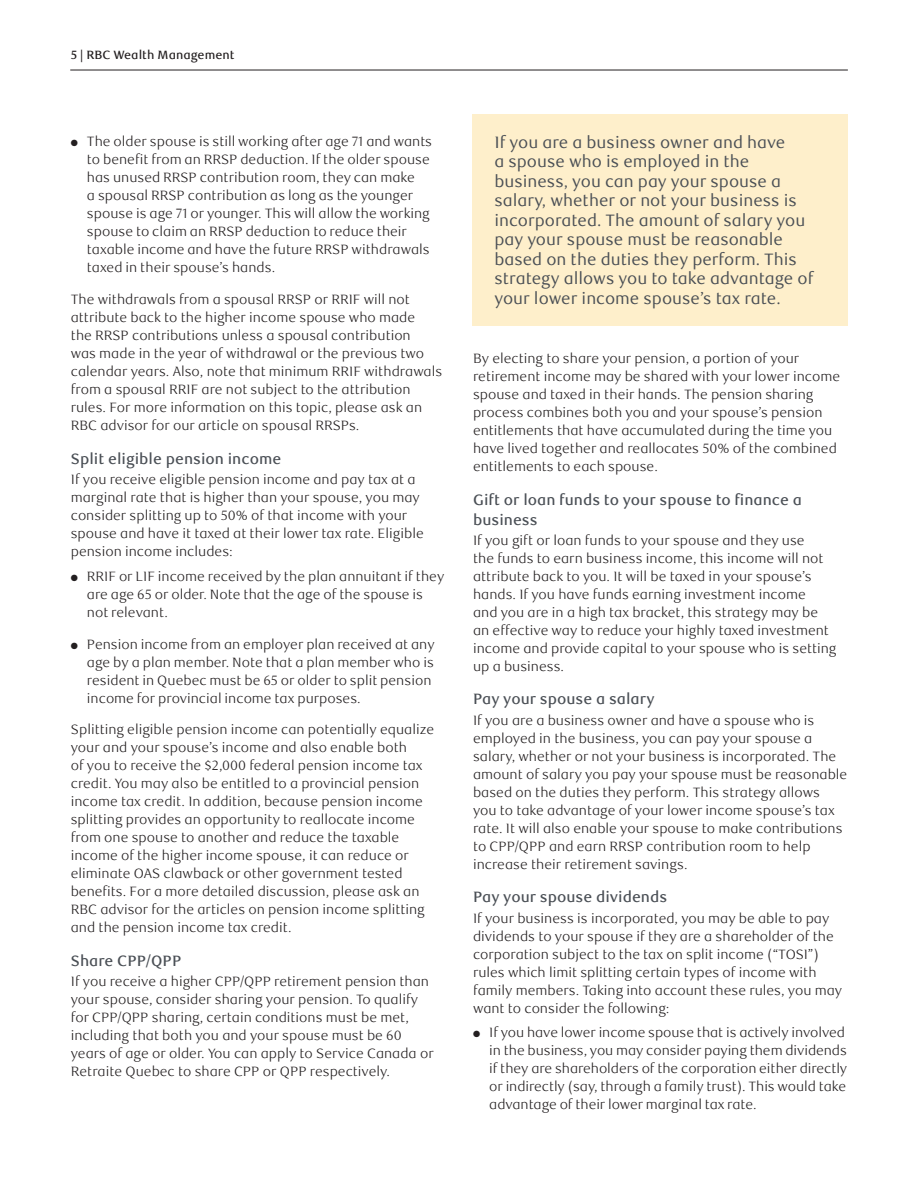
<style>
.page{position:relative;width:918px;height:1188px;background:#fff}
.page>*{position:absolute;margin:0;border:0;box-sizing:border-box;transform-origin:0 0}
.t1{font:16.5px/19.5px "RBC Text";color:#4a4f55}
._6-Subhead_L1{font:500 15px/19.5px "RBC Text";color:#4a4f55}
._5-Body_Copy{font:300 13.5px/18px "RBC Text";color:#231f20}
.t2{font:500 12px "RBC Text";color:#231f20}
</style>
<div class="page">
<hr style="left:70px;top:70px;width:778px;height:1px;background:#231f20">
<div style="left:473px;top:114px;width:375px;height:212px;background:#feefcb"></div>
<p class="t2" style="left:71px;top:47px;width:165px">5 | RBC Wealth Management</p>
<p class="_5-Body_Copy" style="left:87px;top:132px;width:347px;text-indent:-16px">● The older spouse is still working after age 71 and wants to benefit from an RRSP deduction. If the older spouse has unused RRSP contribution room, they can make<br>a spousal RRSP contribution as long as the younger spouse is age 71 or younger. This will allow the working spouse to claim an RRSP deduction to reduce their taxable income and have the future RRSP withdrawals taxed in their spouse’s hands.</p>
<p class="_5-Body_Copy" style="left:71px;top:291px;width:373px">The withdrawals from a spousal RRSP or RRIF will not attribute back to the higher income spouse who made<br>the RRSP contributions unless a spousal contribution<br>was made in the year of withdrawal or the previous two calendar years. Also, note that minimum RRIF withdrawals from a spousal RRIF are not subject to the attribution rules. For more information on this topic, please ask an RBC advisor for our article on spousal RRSPs.</p>
<h3 class="_6-Subhead_L1" style="left:71px;top:449px;width:212px">Split eligible pension income</h3>
<p class="_5-Body_Copy" style="left:71px;top:471px;width:355px">If you receive eligible pension income and pay tax at a marginal rate that is higher than your spouse, you may consider splitting up to 50% of that income with your spouse and have it taxed at their lower tax rate. Eligible pension income includes:</p>
<p class="_5-Body_Copy" style="left:87px;top:567px;width:359px;text-indent:-16px">● RRIF or LIF income received by the plan annuitant if they are age 65 or older. Note that the age of the spouse is not relevant.</p>
<p class="_5-Body_Copy" style="left:87px;top:636px;width:349px;text-indent:-16px">● Pension income from an employer plan received at any age by a plan member. Note that a plan member who is resident in Quebec must be 65 or older to split pension income for provincial income tax purposes.</p>
<p class="_5-Body_Copy" style="left:71px;top:721px;width:365px">Splitting eligible pension income can potentially equalize your and your spouse’s income and also enable both<br>of you to receive the $2,000 federal pension income tax credit. You may also be entitled to a provincial pension income tax credit. In addition, because pension income splitting provides an opportunity to reallocate income from one spouse to another and reduce the taxable income of the higher income spouse, it can reduce or eliminate OAS clawback or other government tested benefits. For a more detailed discussion, please ask an RBC advisor for the articles on pension income splitting and the pension income tax credit.</p>
<h3 class="_6-Subhead_L1" style="left:71px;top:952px;width:112px">Share CPP/QPP</h3>
<p class="_5-Body_Copy" style="left:71px;top:973px;width:364px">If you receive a higher CPP/QPP retirement pension than your spouse, consider sharing your pension. To qualify for CPP/QPP sharing, certain conditions must be met, including that both you and your spouse must be 60 years of age or older. You can apply to Service Canada or Retraite Quebec to share CPP or QPP respectively.</p>
<p class="t1" style="left:494px;top:133px;width:321px">If you are a business owner and have<br>a spouse who is employed in the business, you can pay your spouse a salary, whether or not your business is incorporated. The amount of salary you pay your spouse must be reasonable based on the duties they perform. This strategy allows you to take advantage of your lower income spouse’s tax rate.</p>
<p class="_5-Body_Copy" style="left:473px;top:350px;width:369px">By electing to share your pension, a portion of your retirement income may be shared with your lower income spouse and taxed in their hands. The pension sharing process combines both you and your spouse’s pension entitlements that have accumulated during the time you have lived together and reallocates 50% of the combined entitlements to each spouse.</p>
<h3 class="_6-Subhead_L1" style="left:473px;top:490px;width:330px">Gift or loan funds to your spouse to finance a business</h3>
<p class="_5-Body_Copy" style="left:473px;top:531px;width:365px">If you gift or loan funds to your spouse and they use<br>the funds to earn business income, this income will not attribute back to you. It will be taxed in your spouse’s hands. If you have funds earning investment income<br>and you are in a high tax bracket, this strategy may be an effective way to reduce your highly taxed investment income and provide capital to your spouse who is setting up a business.</p>
<h3 class="_6-Subhead_L1" style="left:473px;top:690px;width:183px">Pay your spouse a salary</h3>
<p class="_5-Body_Copy" style="left:473px;top:711px;width:376px">If you are a business owner and have a spouse who is employed in the business, you can pay your spouse a salary, whether or not your business is incorporated. The amount of salary you pay your spouse must be reasonable based on the duties they perform. This strategy allows<br>you to take advantage of your lower income spouse’s tax rate. It will also enable your spouse to make contributions to CPP/QPP and earn RRSP contribution room to help increase their retirement savings.</p>
<h3 class="_6-Subhead_L1" style="left:473px;top:888px;width:196px">Pay your spouse dividends</h3>
<p class="_5-Body_Copy" style="left:473px;top:909px;width:371px">If your business is incorporated, you may be able to pay dividends to your spouse if they are a shareholder of the corporation subject to the tax on split income (“TOSI”) rules which limit splitting certain types of income with family members. Taking into account these rules, you may want to consider the following:</p>
<p class="_5-Body_Copy" style="left:489px;top:1024px;width:360px;text-indent:-16px">● If you have lower income spouse that is actively involved in the business, you may consider paying them dividends if they are shareholders of the corporation either directly or indirectly (say, through a family trust). This would take advantage of their lower marginal tax rate.</p>
</div>
